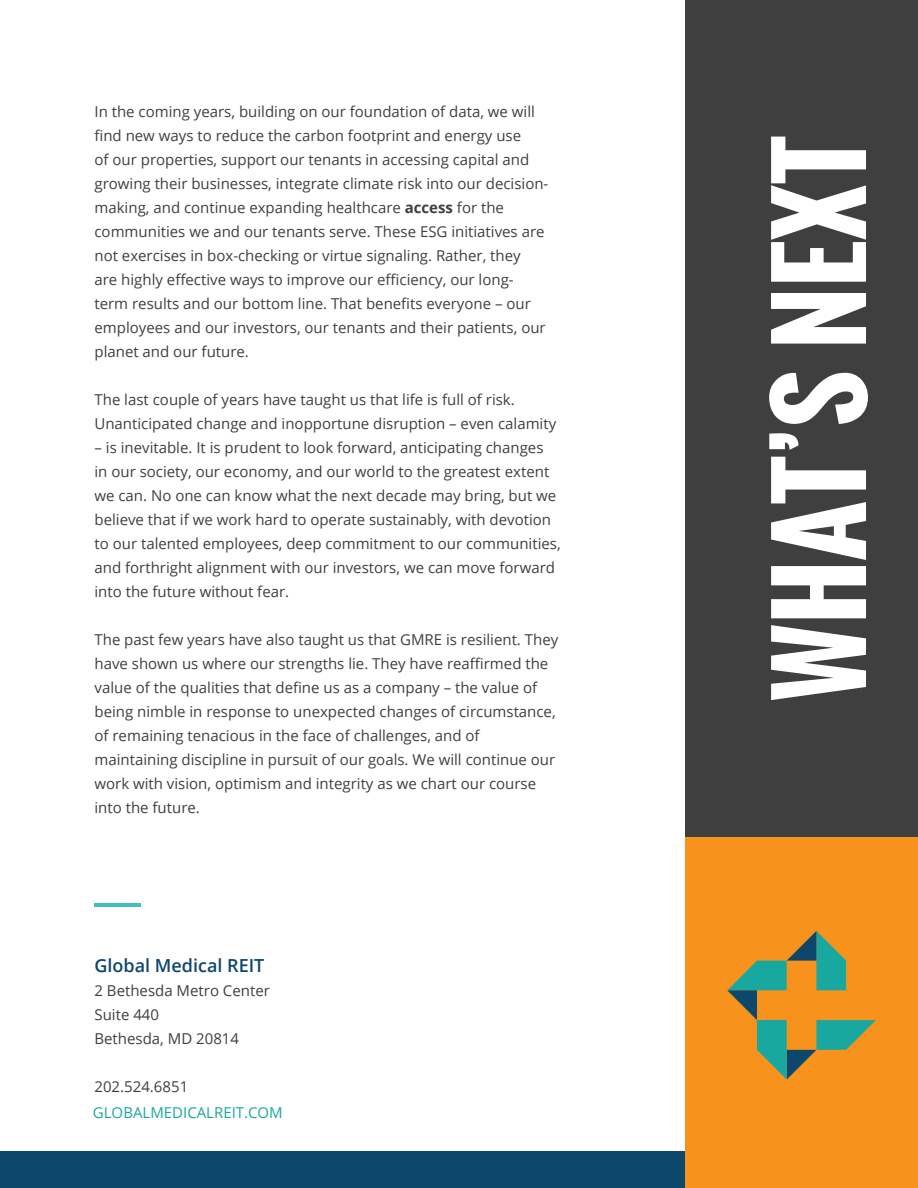
<style>
.page{position:relative;width:918px;height:1188px;background:#fff}
.page>*{position:absolute;margin:0;border:0;box-sizing:border-box;transform-origin:0 0}
.t1{font:700 108px "Oswald";color:#fff}
.t2{font:600 18px "Open Sans";color:#0e476c}
.t3{font:15px/24px "Open Sans";color:#3f3f3f}
.t4{font:15px "Open Sans";color:#19a89f}
.s1{font-weight:700}
</style>
<div class="page">
<div style="left:0;top:1151px;width:918px;height:37px;background:#0e476c"></div>
<div style="left:685px;top:834px;width:233px;height:354px;background:#f7931d"></div>
<div style="left:685px;top:0;width:233px;height:837px;background:#3f3f3f"></div>
<svg style="left:727px;top:931px;width:149px;height:149px"></svg>
<hr style="left:94px;top:903px;width:47px;height:3px;background:#42c0bd">
<p class="t3" style="left:94px;top:99px;width:455px">In the coming years, building on our foundation of data, we will find new ways to reduce the carbon footprint and energy use<br>of our properties, support our tenants in accessing capital and growing their businesses, integrate climate risk into our decision&shy;making, and continue expanding healthcare <span class="s1">access</span> for the communities we and our tenants serve. These ESG initiatives are not exercises in box-checking or virtue signaling. Rather, they<br>are highly effective ways to improve our efficiency, our long&shy;term results and our bottom line. That benefits everyone – our employees and our investors, our tenants and their patients, our planet and our future.</p>
<p class="t3" style="left:94px;top:387px;width:463px">The last couple of years have taught us that life is full of risk.<br>Unanticipated change and inopportune disruption – even calamity</p>
<p class="t3" style="left:94px;top:435px;width:468px">– is inevitable. It is prudent to look forward, anticipating changes<br>in our society, our economy, and our world to the greatest extent we can. No one can know what the next decade may bring, but we believe that if we work hard to operate sustainably, with devotion to our talented employees, deep commitment to our communities, and forthright alignment with our investors, we can move forward into the future without fear.</p>
<p class="t3" style="left:94px;top:627px;width:465px">The past few years have also taught us that GMRE is resilient. They have shown us where our strengths lie. They have reaffirmed the value of the qualities that define us as a company – the value of being nimble in response to unexpected changes of circumstance, of remaining tenacious in the face of challenges, and of maintaining discipline in pursuit of our goals. We will continue our work with vision, optimism and integrity as we chart our course into the future.</p>
<p class="t2" style="left:94px;top:953px;width:171px">Global Medical REIT</p>
<p class="t3" style="left:94px;top:978px;width:177px">2 Bethesda Metro Center</p>
<p class="t3" style="left:94px;top:1002px;width:66px">Suite 440</p>
<p class="t3" style="left:94px;top:1026px;width:146px">Bethesda, MD 20814</p>
<p class="t3" style="left:94px;top:1074px;width:95px">202.524.6851</p>
<p class="t4" style="left:93px;top:1103px;width:191px">GLOBALMEDICALREIT.COM</p>
<p class="t1" style="left:739px;top:701px;width:567px;rotate:-90deg">WHAT’S NEXT</p>
</div>
